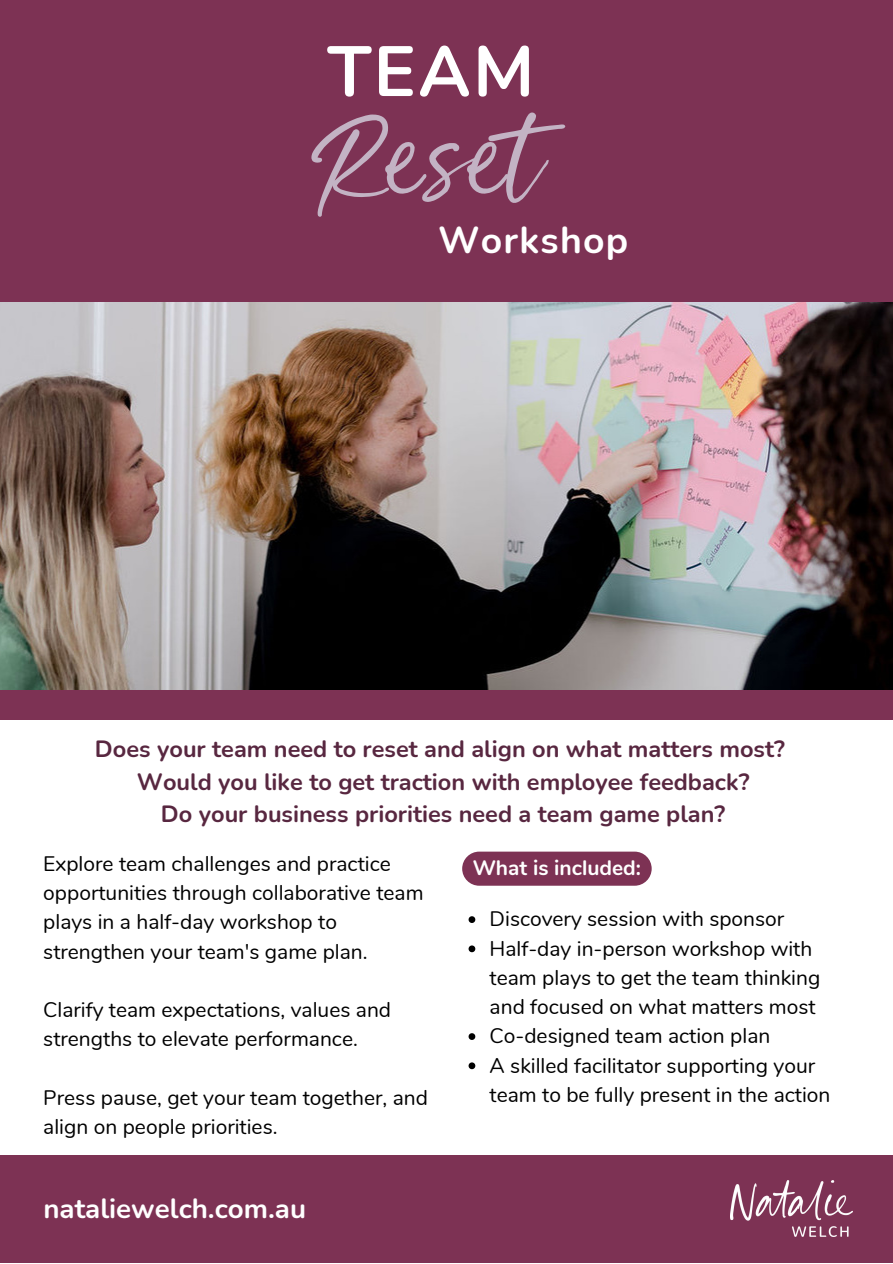
<style>
.page{position:relative;width:893px;height:1264px;background:#fff}
.page>*{position:absolute;margin:0;border:0;box-sizing:border-box;transform-origin:0 0}
.t1{font:124.8px "Goldney";color:#c3b3c4}
.t2{font:700 70.8px "Nunito";color:#fff}
.t3{font:700 37.35px "Nunito";letter-spacing:.03em;color:#fff}
.t4{font:700 27.6px "Nunito";color:#fff}
.t5{font:700 23.55px "Nunito";color:#582740}
.t6{font:21px/29.2px "Nunito";color:#000}
.t7{font:700 21px "Nunito";color:#fff}
</style>
<div class="page">
<div style="left:0;top:0;width:892px;height:1262px;background:#7d3254"></div>
<img style="left:0;top:302px;width:892px;height:387px">
<div style="left:0;top:720px;width:892px;height:434px;background:#fff"></div>
<img style="left:730px;top:1180px;width:122px;height:56px">
<div style="left:462px;top:851px;width:189px;height:34px;background:#7d3254;border-radius:17px"></div>
<svg style="left:468px;top:916px;width:7px;height:7px"></svg>
<svg style="left:468px;top:945px;width:7px;height:7px"></svg>
<svg style="left:468px;top:1033px;width:7px;height:6px"></svg>
<svg style="left:468px;top:1062px;width:7px;height:7px"></svg>
<p class="t2" style="left:327px;top:24px;width:208px">TEAM</p>
<p class="t1" style="left:308px;top:91px;width:239px">Reset</p>
<p class="t3" style="left:438px;top:215px;width:191px">Workshop</p>
<p class="t5" style="left:95px;top:733px;width:691px">Does your team need to reset and align on what matters most?</p>
<p class="t5" style="left:137px;top:766px;width:614px">Would you like to get traction with employee feedback?</p>
<p class="t5" style="left:161px;top:798px;width:566px">Do your business priorities need a team game plan?</p>
<p class="t6" style="left:43px;top:849px;width:382px">Explore team challenges and practice opportunities through collaborative team plays in a half-day workshop to strengthen your team's game plan.</p>
<p class="t6" style="left:43px;top:995px;width:349px">Clarify team expectations, values and strengths to elevate performance.</p>
<p class="t6" style="left:43px;top:1083px;width:386px">Press pause, get your team together, and align on people priorities.</p>
<p class="t4" style="left:43px;top:1189px;width:264px">nataliewelch.com.au</p>
<p class="t7" style="left:472px;top:854px;width:170px">What is included:</p>
<p class="t6" style="left:489px;top:904px;width:296px">Discovery session with sponsor</p>
<p class="t6" style="left:489px;top:934px;width:332px">Half-day in-person workshop with team plays to get the team thinking and focused on what matters most</p>
<p class="t6" style="left:489px;top:1021px;width:282px">Co-designed team action plan</p>
<p class="t6" style="left:489px;top:1050px;width:342px">A skilled facilitator supporting your team to be fully present in the action</p>
</div>
